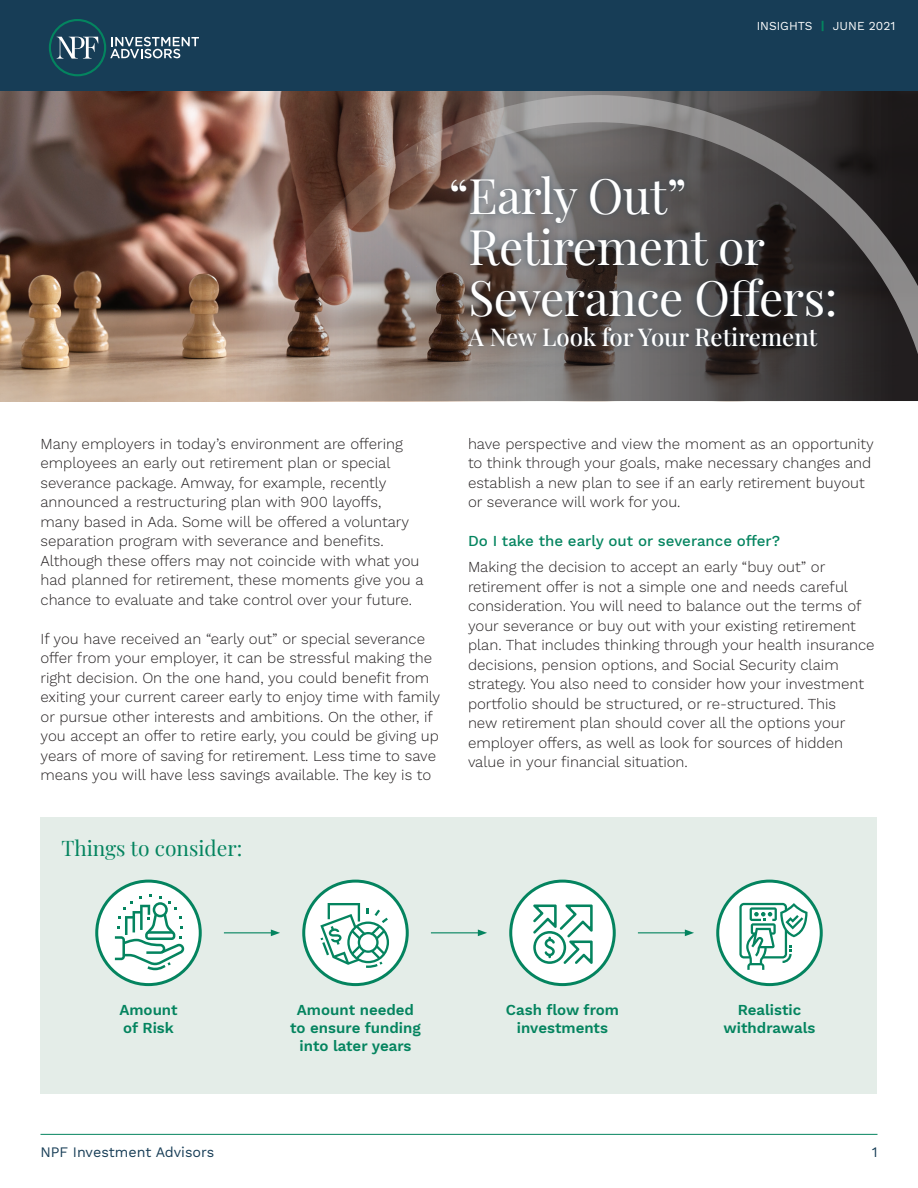
<style>
.page{position:relative;width:918px;height:1188px;background:#fff}
.page>*{position:absolute;margin:0;border:0;box-sizing:border-box;transform-origin:0 0}
.t1{font:48px/51px "Playfair Display";letter-spacing:-.01em;color:#fff}
.t2{font:500 24px "Playfair Display";color:#fff}
.t3{font:21px "Playfair Display";color:#04845f}
.t4{font:300 15px/19.5px "Work Sans";color:#231f20}
.t5{font:600 15px/18px "Work Sans";color:#04845f;text-align:center}
.t6{font:500 15px "Work Sans";color:#04845f}
.t7{font:14.25px "Work Sans";color:#173d56}
.t8{font:12px "Work Sans";color:#fff}
.s1{font-weight:700;color:#04845f}
</style>
<div class="page">
<div style="left:0;top:0;width:918px;height:91px;background:#173d56"></div>
<svg style="left:49px;top:19px;width:150px;height:57px"></svg>
<hr style="left:40px;top:1134px;width:838px;height:1px;background:#04845f">
<img style="left:0;top:91px;width:918px;height:310px">
<svg style="left:237px;top:95px;width:681px;height:307px;background:#685d59"></svg>
<div style="left:40px;top:817px;width:838px;height:277px;background:#e4ede8"></div>
<div style="left:97px;top:881px;width:103px;height:104px;background:#fff;border-radius:50%"></div>
<div style="left:95px;top:880px;width:107px;height:106px;border:3px solid #04845f;border-radius:50%"></div>
<div style="left:304px;top:881px;width:103px;height:104px;background:#fff;border-radius:50%"></div>
<div style="left:302px;top:880px;width:107px;height:106px;border:3px solid #04845f;border-radius:50%"></div>
<div style="left:511px;top:881px;width:103px;height:104px;background:#fff;border-radius:50%"></div>
<div style="left:509px;top:880px;width:107px;height:106px;border:3px solid #04845f;border-radius:50%"></div>
<div style="left:718px;top:881px;width:103px;height:104px;background:#fff;border-radius:50%"></div>
<div style="left:716px;top:880px;width:107px;height:106px;border:3px solid #04845f;border-radius:50%"></div>
<hr style="left:224px;top:932px;width:49px;height:1px;background:#04845f">
<svg style="left:271px;top:929px;width:9px;height:7px"></svg>
<hr style="left:431px;top:932px;width:49px;height:1px;background:#04845f">
<svg style="left:478px;top:929px;width:9px;height:7px"></svg>
<hr style="left:638px;top:932px;width:49px;height:1px;background:#04845f">
<svg style="left:685px;top:929px;width:9px;height:7px"></svg>
<svg style="left:115px;top:895px;width:69px;height:75px"></svg>
<svg style="left:739px;top:903px;width:69px;height:67px"></svg>
<svg style="left:320px;top:903px;width:69px;height:65px"></svg>
<svg style="left:533px;top:904px;width:60px;height:60px"></svg>
<p class="t8" style="left:757px;top:19px;width:140px">INSIGHTS <span class="s1">|</span> JUNE 2021</p>
<h1 class="t1" style="left:468px;top:166px;width:371px;text-indent:-20px">“Early Out”<br>Retirement or<br>Severance Offers:</h1>
<h2 class="t2" style="left:468px;top:318px;width:350px">A New Look for Your Retirement</h2>
<p class="t4" style="left:40px;top:434px;width:385px">Many employers in today’s environment are offering employees an early out retirement plan or special severance package. Amway, for example, recently announced a restructuring plan with 900 layoffs, many based in Ada. Some will be offered a voluntary separation program with severance and benefits.<br>Although these offers may not coincide with what you had planned for retirement, these moments give you a chance to evaluate and take control over your future.</p>
<p class="t4" style="left:40px;top:629px;width:401px">If you have received an “early out” or special severance offer from your employer, it can be stressful making the right decision. On the one hand, you could benefit from exiting your current career early to enjoy time with family or pursue other interests and ambitions. On the other, if you accept an offer to retire early, you could be giving up years of more of saving for retirement. Less time to save means you will have less savings available. The key is to</p>
<h3 class="t3" style="left:62px;top:832px;width:182px">Things to consider:</h3>
<p class="t4" style="left:468px;top:434px;width:407px">have perspective and view the moment as an opportunity to think through your goals, make necessary changes and establish a new plan to see if an early retirement buyout or severance will work for you.</p>
<p class="t6" style="left:468px;top:532px;width:314px">Do I take the early out or severance offer?</p>
<p class="t4" style="left:468px;top:558px;width:408px">Making the decision to accept an early “buy out” or retirement offer is not a simple one and needs careful consideration. You will need to balance out the terms of your severance or buy out with your existing retirement plan. That includes thinking through your health insurance decisions, pension options, and Social Security claim strategy. You also need to consider how your investment portfolio should be structured, or re-structured. This<br>new retirement plan should cover all the options your employer offers, as well as look for sources of hidden value in your financial situation.</p>
<p class="t5" style="left:119px;top:1002px;width:60px;text-align:left">Amount of Risk</p>
<p class="t5" style="left:290px;top:1002px;width:132px">Amount needed to ensure funding into later years</p>
<p class="t5" style="left:506px;top:1002px;width:115px">Cash flow from investments</p>
<p class="t5" style="left:724px;top:1002px;width:93px">Realistic withdrawals</p>
<p class="t7" style="left:40px;top:1143px;width:175px">NPF Investment Advisors</p>
<p class="t7" style="left:872px;top:1143px;width:7px">1</p>
</div>
